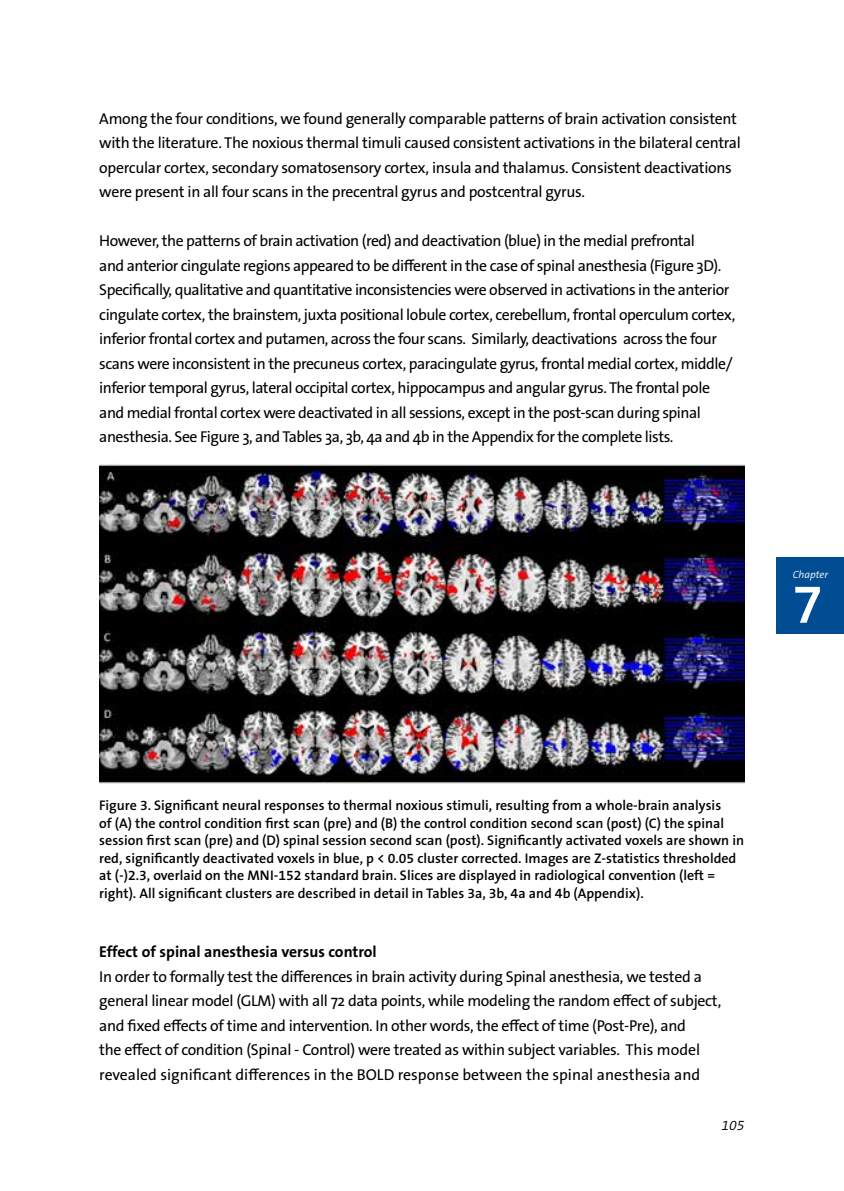
<style>
.page{position:relative;width:844px;height:1191px;background:#fff}
.page>*{position:absolute;margin:0;border:0;box-sizing:border-box;transform-origin:0 0}
.t1{font:600 55.12px "The Sans B6";color:#fff}
.t2{font:15.75px/24.5px "The Sans Os F";letter-spacing:-.03em;color:#000}
.t3{font:700 15.75px "The Sans B7";color:#000}
.t4{font:600 14px/17.5px "The Sans B6";color:#000}
.t5{font:italic 300 14px "The Sans B4";color:#000}
.t6{font:italic 300 10.5px "The Sans B4";color:#fff}
</style>
<div class="page">
<div style="left:776px;top:557px;width:67px;height:76px;background:#004d93"></div>
<img style="left:99px;top:464px;width:645px;height:320px">
<p class="t2" style="left:99px;top:106px;width:643px">Among the four conditions, we found generally comparable patterns of brain activation consistent with the literature. The noxious thermal timuli caused consistent activations in the bilateral central opercular cortex, secondary somatosensory cortex, insula and thalamus. Consistent deactivations were present in all four scans in the precentral gyrus and postcentral gyrus.</p>
<p class="t2" style="left:99px;top:229px;width:637px">However, the patterns of brain activation (red) and deactivation (blue) in the medial prefrontal<br>and anterior cingulate regions appeared to be different in the case of spinal anesthesia (Figure 3D).<br>Specifically, qualitative and quantitative inconsistencies were observed in activations in the anterior cingulate cortex, the brainstem, juxta positional lobule cortex, cerebellum, frontal operculum cortex, inferior frontal cortex and putamen, across the four scans. Similarly, deactivations across the four scans were inconsistent in the precuneus cortex, paracingulate gyrus, frontal medial cortex, middle/ inferior temporal gyrus, lateral occipital cortex, hippocampus and angular gyrus. The frontal pole and medial frontal cortex were deactivated in all sessions, except in the post-scan during spinal anesthesia. See Figure 3, and Tables 3a, 3b, 4a and 4b in the Appendix for the complete lists.</p>
<p class="t6" style="left:792px;top:568px;width:37px">Chapter</p>
<h1 class="t1" style="left:792px;top:575px;width:32px">7</h1>
<p class="t4" style="left:99px;top:797px;width:646px">Figure 3. Significant neural responses to thermal noxious stimuli, resulting from a whole-brain analysis<br>of (A) the control condition first scan (pre) and (B) the control condition second scan (post) (C) the spinal session first scan (pre) and (D) spinal session second scan (post). Significantly activated voxels are shown in red, significantly deactivated voxels in blue, p &lt; 0.05 cluster corrected. Images are Z-statistics thresholded at (-)2.3, overlaid on the MNI-152 standard brain. Slices are displayed in radiological convention (left = right). All significant clusters are described in detail in Tables 3a, 3b, 4a and 4b (Appendix).</p>
<p class="t3" style="left:99px;top:943px;width:279px">Effect of spinal anesthesia versus control</p>
<p class="t2" style="left:99px;top:964px;width:623px">In order to formally test the differences in brain activity during Spinal anesthesia, we tested a general linear model (GLM) with all 72 data points, while modeling the random effect of subject, and fixed effects of time and intervention. In other words, the effect of time (Post-Pre), and<br>the effect of condition (Spinal - Control) were treated as within subject variables. This model revealed significant differences in the BOLD response between the spinal anesthesia and</p>
<p class="t5" style="left:721px;top:1118px;width:25px">105</p>
</div>
